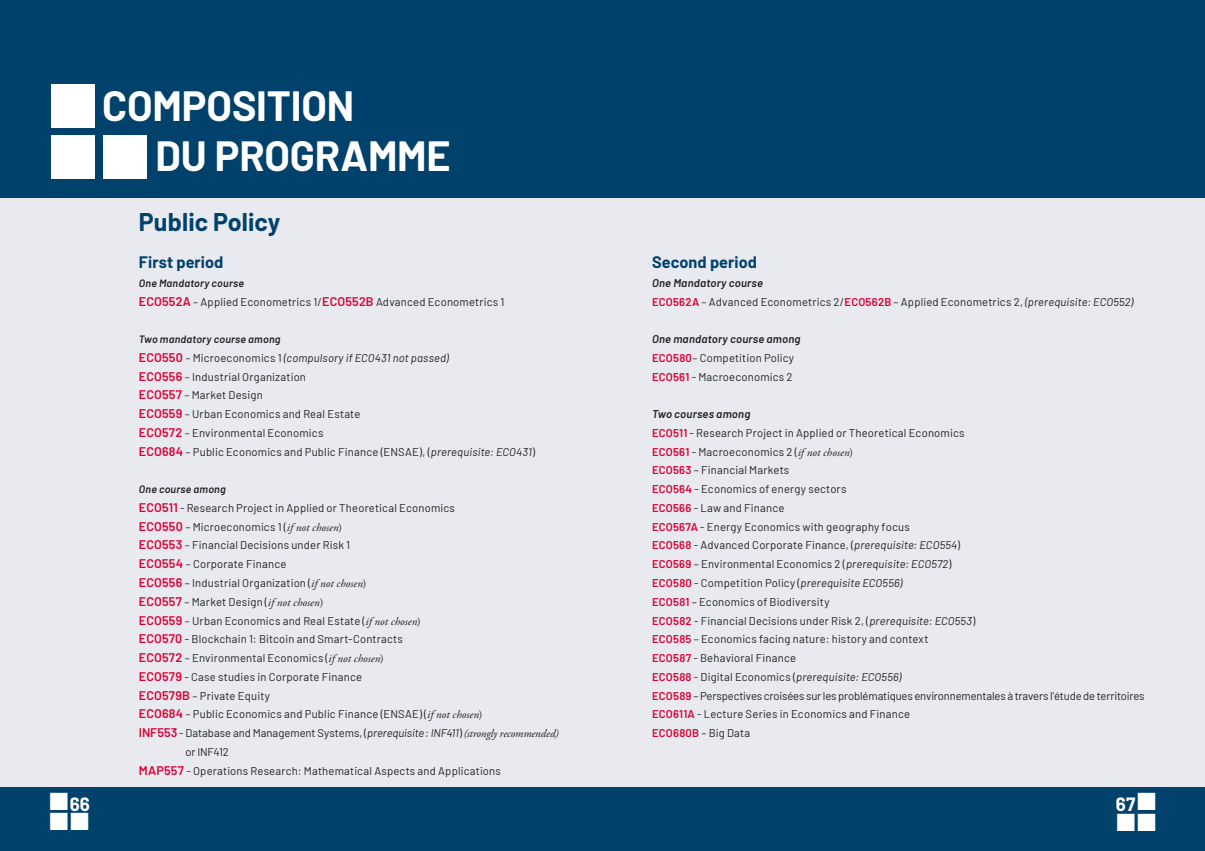
<style>
.page{position:relative;width:1205px;height:851px;background:#fff}
.page>*{position:absolute;margin:0;border:0;box-sizing:border-box;transform-origin:0 0}
.t1{font:62.5px "Zapf Dingbats ITC";color:#fff}
.t2{font:700 41.25px/50px "Barlow";letter-spacing:-.005em;color:#fff}
.t3{font:700 25px "Barlow";letter-spacing:.005em;color:#00426b}
.t4{font:700 18.75px "Barlow";color:#fff}
.t5{font:700 16.25px "Barlow";letter-spacing:.005em;color:#00426b}
.t6{font:11.25px/18.8px "Barlow";letter-spacing:.015em;color:#231f20}
.t7{font:11.25px "Barlow";letter-spacing:-.015em;color:#231f20}
.t8{font:italic 600 10.62px "Barlow";letter-spacing:.02em;color:#231f20}
.s1{font-weight:600;font-size:12.5px;color:#da0035}
.s2{font-style:italic}
.s3{font-family:"Adobe Garamond Pro";font-style:italic}
.s4{font-family:"Adobe Garamond Pro"}
.s5{font-weight:600;font-style:italic}
.s6{font-weight:600;color:#da0035}
</style>
<div class="page">
<div style="left:0;top:0;width:602px;height:850px;background:#e8eaef"></div>
<div style="left:602px;top:0;width:603px;height:850px;background:#e8eaef"></div>
<div style="left:0;top:0;width:602px;height:197px;background:#00426b"></div>
<div style="left:602px;top:0;width:603px;height:197px;background:#00426b"></div>
<div style="left:0;top:787px;width:602px;height:63px;background:#00426b"></div>
<div style="left:602px;top:787px;width:603px;height:63px;background:#00426b"></div>
<h1 class="t1" style="left:50px;top:76px;width:49px">■</h1>
<h2 class="t2" style="left:155px;top:78px;width:297px;text-indent:-53px">COMPOSITION<br>DU PROGRAMME</h2>
<h3 class="t3" style="left:139px;top:203px;width:143px">Public Policy</h3>
<h3 class="t5" style="left:139px;top:250px;width:86px">First period</h3>
<p class="t8" style="left:139px;top:275px;width:107px">One Mandatory course</p>
<p class="t6" style="left:139px;top:291px;width:367px"><span class="s1">ECO552A</span> – Applied Econometrics 1/<span class="s1">ECO552B</span> Advanced Econometrics 1</p>
<p class="t8" style="left:139px;top:331px;width:143px">Two mandatory course among</p>
<p class="t6" style="left:139px;top:347px;width:398px"><span class="s1">ECO550</span> – Microeconomics 1 <span class="s2">(compulsory if ECO431 not passed)<br></span><span class="s1">ECO556</span> – Industrial Organization<br><span class="s1">ECO557</span> – Market Design<br><span class="s1">ECO559</span> – Urban Economics and Real Estate<br><span class="s1">ECO572</span> – Environmental Economics<br><span class="s1">ECO684</span> – Public Economics and Public Finance (ENSAE), (<span class="s2">prerequisite: ECO431</span>)</p>
<p class="t8" style="left:139px;top:481px;width:88px">One course among</p>
<p class="t6" style="left:139px;top:497px;width:317px"><span class="s1">ECO511</span> - Research Project in Applied or Theoretical Economics</p>
<p class="t6" style="left:139px;top:516px;width:205px"><span class="s1">ECO550</span> – Microeconomics 1 (<span class="s3">if not chosen</span><span class="s4">)</span></p>
<p class="t6" style="left:139px;top:535px;width:213px"><span class="s1">ECO553</span> – Financial Decisions under Risk 1</p>
<p class="t6" style="left:139px;top:554px;width:149px"><span class="s1">ECO554</span> – Corporate Finance</p>
<p class="t6" style="left:139px;top:572px;width:229px"><span class="s1">ECO556</span> – Industrial Organization (<span class="s3">if not chosen</span><span class="s4">)</span></p>
<p class="t6" style="left:139px;top:591px;width:186px"><span class="s1">ECO557</span> – Market Design (<span class="s3">if not chosen</span><span class="s4">)</span></p>
<p class="t6" style="left:139px;top:610px;width:283px"><span class="s1">ECO559</span> – Urban Economics and Real Estate (<span class="s3">if not chosen</span><span class="s4">)</span></p>
<p class="t6" style="left:139px;top:629px;width:265px"><span class="s1">ECO570</span> - Blockchain 1: Bitcoin and Smart-Contracts</p>
<p class="t6" style="left:139px;top:647px;width:246px"><span class="s1">ECO572</span> – Environmental Economics (<span class="s3">if not chosen</span><span class="s4">)</span></p>
<p class="t6" style="left:139px;top:666px;width:225px"><span class="s1">ECO579</span> - Case studies in Corporate Finance</p>
<p class="t6" style="left:139px;top:685px;width:133px"><span class="s1">ECO579B</span> – Private Equity</p>
<p class="t6" style="left:139px;top:704px;width:345px"><span class="s1">ECO684</span> – Public Economics and Public Finance (ENSAE) (<span class="s3">if not chosen</span><span class="s4">)</span></p>
<p class="t6" style="left:139px;top:722px;width:421px"><span class="s1">INF553</span> - Database and Management Systems, (<span class="s2">prerequisite: INF411</span>) <span class="s3">(strongly recommended)</span></p>
<p class="t7" style="left:185px;top:743px;width:45px">or INF412</p>
<p class="t6" style="left:139px;top:760px;width:363px"><span class="s1">MAP557</span> - Operations Research: Mathematical Aspects and Applications</p>
<h3 class="t5" style="left:652px;top:250px;width:106px">Second period</h3>
<p class="t6" style="left:652px;top:272px;width:483px"><span class="s5">One Mandatory course<br></span><span class="s6">ECO562A</span> – Advanced Econometrics 2/<span class="s6">ECO562B</span> – Applied Econometrics 2, <span class="s2">(prerequisite: ECO552)</span></p>
<p class="t6" style="left:652px;top:329px;width:150px"><span class="s5">One mandatory course among<br></span><span class="s6">ECO580</span>– Competition Policy<br><span class="s6">ECO561</span> - Macroeconomics 2</p>
<p class="t6" style="left:652px;top:404px;width:494px"><span class="s5">Two courses among<br></span><span class="s6">ECO511</span> - Research Project in Applied or Theoretical Economics<br><span class="s6">ECO561</span> - Macroeconomics 2 (<span class="s3">if not chosen</span><span class="s4">)<br></span><span class="s6">ECO563</span> – Financial Markets<br><span class="s6">ECO564</span> - Economics of energy sectors<br><span class="s6">ECO566</span> - Law and Finance<br><span class="s6">ECO567A</span> - Energy Economics with geography focus<br><span class="s6">ECO568</span> - Advanced Corporate Finance, (<span class="s2">prerequisite: ECO554</span>)<br><span class="s6">ECO569</span> – Environmental Economics 2 (<span class="s2">prerequisite: ECO572</span>)<br><span class="s6">ECO580</span> - Competition Policy (<span class="s2">prerequisite ECO556)<br></span><span class="s6">ECO581</span> – Economics of Biodiversity<br><span class="s6">ECO582</span> - Financial Decisions under Risk 2, (<span class="s2">prerequisite: ECO553</span>)<br><span class="s6">ECO585</span> – Economics facing nature: history and context<br><span class="s6">ECO587</span> - Behavioral Finance<br><span class="s6">ECO588</span> - Digital Economics (<span class="s2">prerequisite: ECO556)<br></span><span class="s6">ECO589</span> – Perspectives croisées sur les problématiques environnementales à travers l'étude de territoires <span class="s6">ECO611A</span> - Lecture Series in Economics and Finance<br><span class="s6">ECO680B</span> – Big Data</p>
<h3 class="t4" style="left:50px;top:789px;width:42px">■66</h3>
<h3 class="t4" style="left:1116px;top:789px;width:21px">67</h3>
</div>
